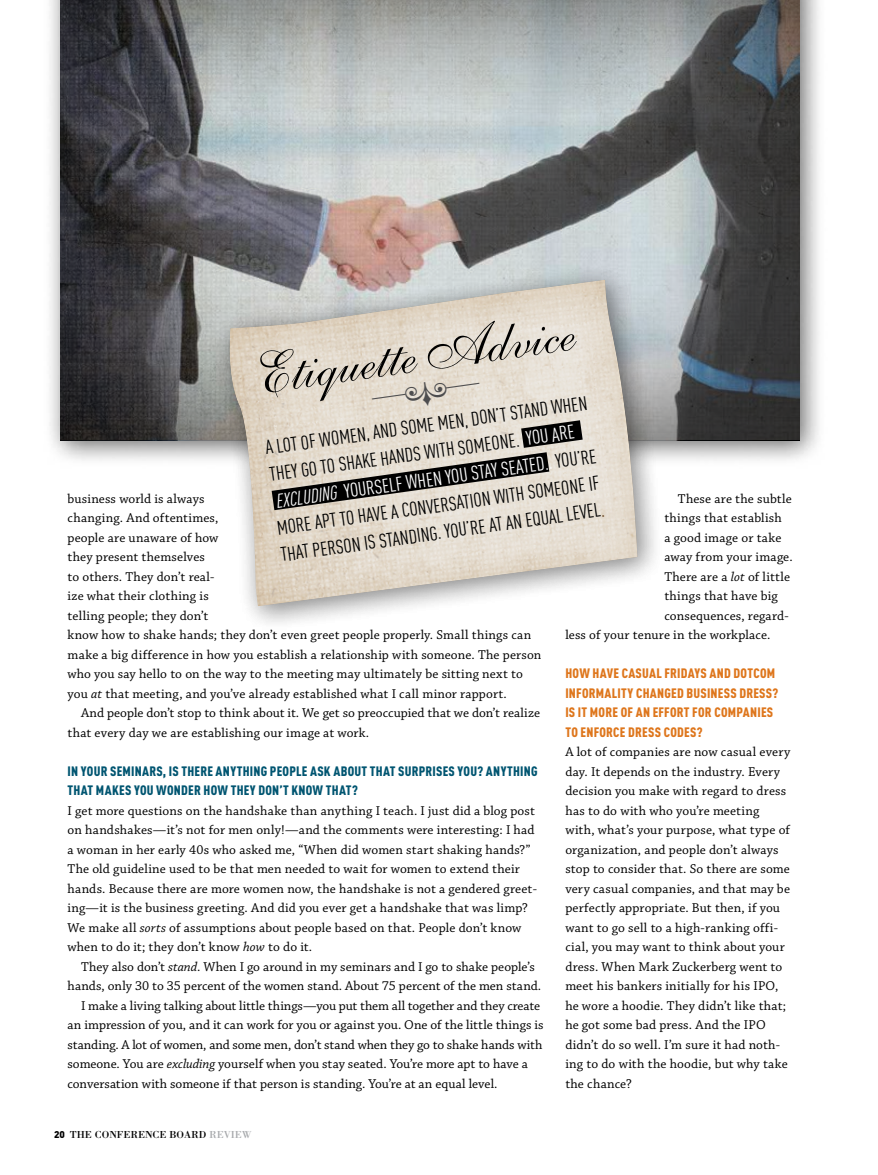
<style>
.page{position:relative;width:878px;height:1175px;background:#fff}
.page>*{position:absolute;margin:0;border:0;box-sizing:border-box;transform-origin:0 0}
.t1{font:57px "Allegro";color:#000}
.t2{font:condensed 19.5px/27px "DINOT";color:#000}
.t3{font:13.5px/19.5px "Chaparral Pro";letter-spacing:.01em;color:#000}
.t4{font:900 condensed 13.5px/19.5px "DINOT";letter-spacing:.02em;color:#de761c}
.t5{font:900 condensed 13.5px/19.5px "DINOT";letter-spacing:.02em;color:#005571}
.t6{font:13.5px "Chaparral Pro";letter-spacing:-.01em;color:#000}
.t7{font:10.5px "Bodoni Std";color:#000}
.s1{color:#fff}
.s2{font-style:italic;color:#fff}
.s3{color:#603913}
.s4{font-style:italic}
.s5{font-family:"DINOT";font-weight:900;font-size:9.75px}
.s6{color:#a7a9ac}
</style>
<div class="page">
<div style="left:42px;top:0;width:785px;height:467px;background:#000;opacity:.53"></div>
<div style="left:212px;top:263px;width:452px;height:369px;background:#000;opacity:.27"></div>
<svg style="left:223px;top:277px;width:422px;height:329px;background:#d9d4cb"></svg>
<svg style="left:251px;top:379px;width:352px;height:143px;background:#c7c0b5"></svg>
<h1 class="t1" style="left:244px;top:343px;width:321px;rotate:-8deg">Etiquette Advice</h1>
<h2 class="t2" style="left:264px;top:434px;width:328px;rotate:-8deg">A lot of women, and some men, don’t stand when they go to shake hands with someone. <span class="s1">You are </span><span class="s2">Excluding</span> <span class="s1">yourself when you stay seated..</span> You’re more apt to have a conversation with someone if that person is standing. You’re at an equal level<span class="s3">.</span></h2>
<p class="t3" style="left:678px;top:489px;width:115px">These are the subtle</p>
<p class="t3" style="left:664px;top:508px;width:119px">things that establish</p>
<p class="t3" style="left:664px;top:528px;width:118px">a good image or take</p>
<p class="t3" style="left:664px;top:547px;width:130px">away from your image.</p>
<p class="t3" style="left:664px;top:567px;width:127px">There are a <span class="s4">lot</span> of little</p>
<p class="t3" style="left:664px;top:586px;width:115px">things that have big</p>
<p class="t3" style="left:664px;top:606px;width:126px">consequences, regard-</p>
<p class="t3" style="left:565px;top:625px;width:206px">less of your tenure in the workplace.</p>
<p class="t4" style="left:565px;top:663px;width:214px">HOW HAVE CASUAL FRIDAYS AND DOTCOM<br>INFORMALITY CHANGED BUSINESS DRESS?<br>IS IT MORE OF AN EFFORT FOR COMPANIES<br>TO ENFORCE DRESS CODES?</p>
<p class="t3" style="left:565px;top:742px;width:226px">A lot of companies are now casual every day. It depends on the industry. Every decision you make with regard to dress has to do with who you’re meeting with, what’s your purpose, what type of organization, and people don’t always stop to consider that. So there are some very casual companies, and that may be perfectly appropriate. But then, if you want to go sell to a high-ranking offi&shy;cial, you may want to think about your dress. When Mark Zuckerberg went to meet his bankers initially for his IPO, he wore a hoodie. They didn’t like that; he got some bad press. And the IPO didn’t do so well. I’m sure it had noth&shy;ing to do with the hoodie, but why take the chance?</p>
<p class="t3" style="left:68px;top:489px;width:475px">business world is always<br>changing. And oftentimes,<br>people are unaware of how<br>they present themselves<br>to others. They don’t real-<br>ize what their clothing is<br>telling people; they don’t<br>know how to shake hands; they don’t even greet people properly. Small things can make a big difference in how you establish a relationship with someone. The person who you say hello to on the way to the meeting may ultimately be sitting next to you <span class="s4">at</span> that meeting, and you’ve already established what I call minor rapport.</p>
<p class="t3" style="left:68px;top:703px;width:474px;text-indent:14px">And people don’t stop to think about it. We get so preoccupied that we don’t realize that every day we are establishing our image at work.</p>
<p class="t5" style="left:68px;top:761px;width:471px">IN YOUR SEMINARS, IS THERE ANYTHING PEOPLE ASK ABOUT THAT SURPRISES YOU? ANYTHING<br>THAT MAKES YOU WONDER HOW THEY DON’T KNOW THAT?</p>
<p class="t3" style="left:68px;top:801px;width:471px">I get more questions on the handshake than anything I teach. I just did a blog post on handshakes—it’s not for men only!—and the comments were interesting: I had a woman in her early 40s who asked me, “When did women start shaking hands?” The old guideline used to be that men needed to wait for women to extend their hands. Because there are more women now, the handshake is not a gendered greet&shy;ing—it is the business greeting. And did you ever get a handshake that was limp?<br>We make all <span class="s4">sorts</span> of assumptions about people based on that. People don’t know when to do it; they don’t know <span class="s4">how</span> to do it.</p>
<p class="t3" style="left:81px;top:957px;width:455px">They also don’t <span class="s4">stand</span>. When I go around in my seminars and I go to shake people’s</p>
<p class="t3" style="left:68px;top:976px;width:475px">hands, only 30 to 35 percent of the women stand. About 75 percent of the men stand.</p>
<p class="t3" style="left:81px;top:996px;width:460px">I make a living talking about little things—you put them all together and they create</p>
<p class="t3" style="left:68px;top:1015px;width:477px">an impression of you, and it can work for you or against you. One of the little things is</p>
<p class="t6" style="left:68px;top:1037px;width:476px">standing. A lot of women, and some men, don’t stand when they go to shake hands with</p>
<p class="t3" style="left:68px;top:1054px;width:462px">someone. You are <span class="s4">excluding</span> yourself when you stay seated. You’re more apt to have a</p>
<p class="t3" style="left:68px;top:1074px;width:431px">conversation with someone if that person is standing. You’re at an equal level.</p>
<p class="t7" style="left:54px;top:1127px;width:199px"><span class="s5">20</span> THE CONFERENCE BOARD <span class="s6">REVIEW</span></p>
</div>
